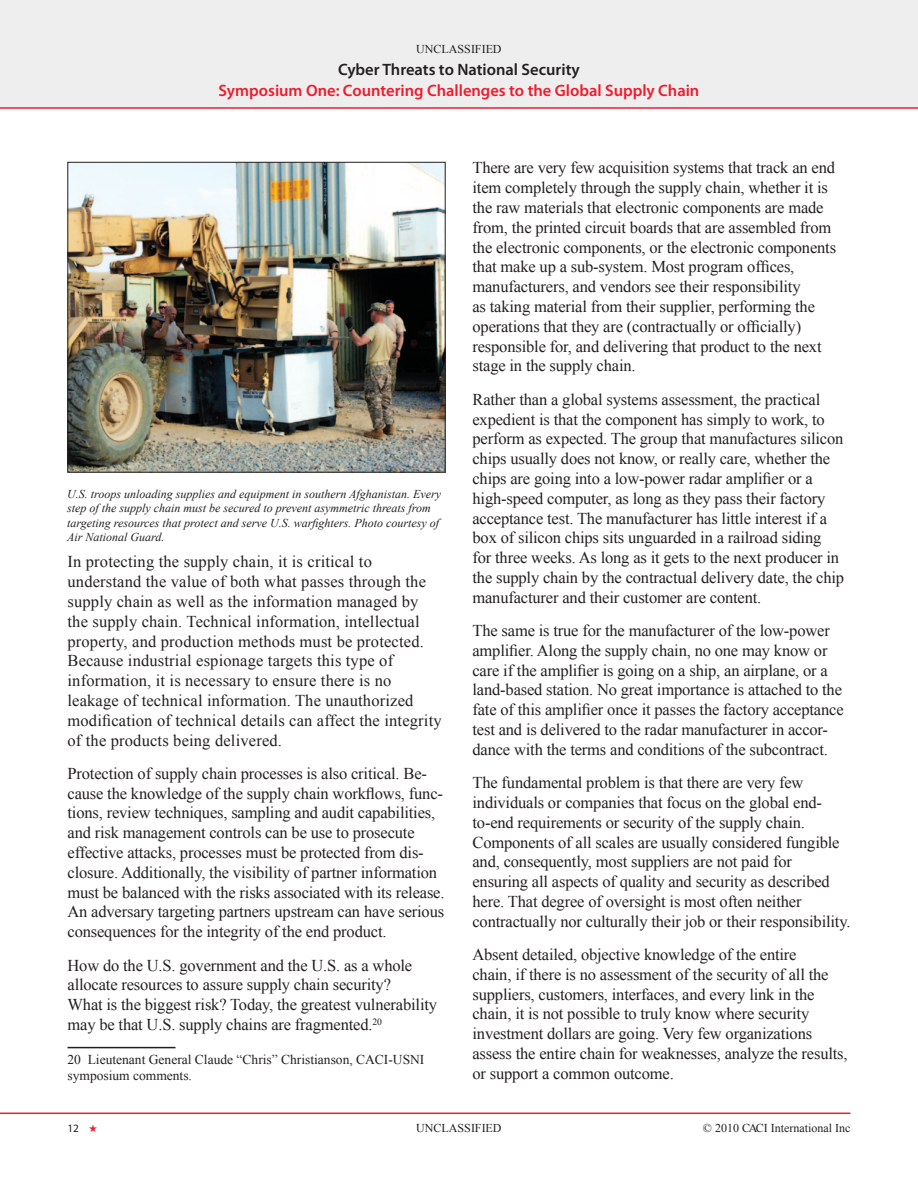
<style>
.page{position:relative;width:918px;height:1188px;background:#fff}
.page>*{position:absolute;margin:0;border:0;box-sizing:border-box;transform-origin:0 0}
.t1{font:16.5px/19.8px "Times New Roman";letter-spacing:-.01em;color:#231f20}
.t2{font:16.5px/19.8px "Times New Roman";letter-spacing:.01em;color:#231f20}
.t3{font:600 16.5px "Myriad Pro";color:#ee1b2c}
.t4{font:600 16.5px "Myriad Pro";color:#231f20}
.t5{font:13.5px/16.2px "Times New Roman";color:#231f20}
.t6{font:italic 12px/14.4px "Times New Roman";color:#231f20}
.t7{font:12px "Times New Roman";color:#231f20}
.t8{font:11.25px "Myriad Pro";color:#231f20}
.s1{color:#ee1b2c}
</style>
<div class="page">
<div style="left:0;top:0;width:918px;height:107px;background:#eeeeef"></div>
<hr style="left:0;top:1113px;width:850px;height:1px;background:#ee1b2c">
<hr style="left:0;top:107px;width:918px;height:2px;background:#ee1b2c">
<hr style="left:68px;top:1047px;width:108px;height:1px;background:#231f20">
<img style="left:69px;top:164px;width:374px;height:307px">
<div style="left:67px;top:162px;width:378px;height:311px;border:1px solid #231f20"></div>
<p class="t7" style="left:416px;top:40px;width:87px">UNCLASSIFIED</p>
<p class="t4" style="left:338px;top:59px;width:243px">Cyber Threats to National Security</p>
<p class="t3" style="left:219px;top:80px;width:482px">Symposium One: Countering Challenges to the Global Supply Chain</p>
<p class="t6" style="left:67px;top:486px;width:375px">U.S. troops unloading supplies and equipment in southern Afghanistan. Every step of the supply chain must be secured to prevent asymmetric threats from targeting resources that protect and serve U.S. warfighters. Photo courtesy of Air National Guard.</p>
<p class="t2" style="left:68px;top:552px;width:376px">In protecting the supply chain, it is critical to understand the value of both what passes through the supply chain as well as the information managed by the supply chain. Technical information, intellectual property, and production methods must be protected.<br>Because industrial espionage targets this type of information, it is necessary to ensure there is no leakage of technical information. The unauthorized modification of technical details can affect the integrity of the products being delivered.</p>
<p class="t1" style="left:68px;top:763px;width:379px">Protection of supply chain processes is also critical. Be&shy;cause the knowledge of the supply chain workflows, func&shy;tions, review techniques, sampling and audit capabilities, and risk management controls can be use to prosecute effective attacks, processes must be protected from dis&shy;closure. Additionally, the visibility of partner information must be balanced with the risks associated with its release.<br>An adversary targeting partners upstream can have serious consequences for the integrity of the end product.</p>
<p class="t1" style="left:68px;top:955px;width:371px">How do the U.S. government and the U.S. as a whole allocate resources to assure supply chain security?<br>What is the biggest risk? Today, the greatest vulnerability may be that U.S. supply chains are fragmented.<sup>20</sup></p>
<p class="t5" style="left:68px;top:1051px;width:358px">20 Lieutenant General Claude “Chris” Christianson, CACI-USNI symposium comments.</p>
<p class="t1" style="left:472px;top:158px;width:365px">There are very few acquisition systems that track an end item completely through the supply chain, whether it is the raw materials that electronic components are made from, the printed circuit boards that are assembled from the electronic components, or the electronic components that make up a sub-system. Most program offices, manufacturers, and vendors see their responsibility<br>as taking material from their supplier, performing the operations that they are (contractually or officially) responsible for, and delivering that product to the next stage in the supply chain.</p>
<p class="t1" style="left:472px;top:389px;width:373px">Rather than a global systems assessment, the practical expedient is that the component has simply to work, to perform as expected. The group that manufactures silicon chips usually does not know, or really care, whether the chips are going into a low-power radar amplifier or a high-speed computer, as long as they pass their factory acceptance test. The manufacturer has little interest if a box of silicon chips sits unguarded in a railroad siding for three weeks. As long as it gets to the next producer in the supply chain by the contractual delivery date, the chip manufacturer and their customer are content.</p>
<p class="t1" style="left:472px;top:620px;width:373px">The same is true for the manufacturer of the low-power amplifier. Along the supply chain, no one may know or care if the amplifier is going on a ship, an airplane, or a land-based station. No great importance is attached to the fate of this amplifier once it passes the factory acceptance test and is delivered to the radar manufacturer in accor&shy;dance with the terms and conditions of the subcontract.</p>
<p class="t1" style="left:472px;top:772px;width:380px">The fundamental problem is that there are very few individuals or companies that focus on the global end&shy;to-end requirements or security of the supply chain.<br>Components of all scales are usually considered fungible and, consequently, most suppliers are not paid for ensuring all aspects of quality and security as described here. That degree of oversight is most often neither contractually nor culturally their job or their responsibility.</p>
<p class="t1" style="left:472px;top:944px;width:377px">Absent detailed, objective knowledge of the entire<br>chain, if there is no assessment of the security of all the suppliers, customers, interfaces, and every link in the chain, it is not possible to truly know where security investment dollars are going. Very few organizations assess the entire chain for weaknesses, analyze the results, or support a common outcome.</p>
<p class="t8" style="left:68px;top:1121px;width:32px">12 <span class="s1">★</span></p>
<p class="t7" style="left:416px;top:1120px;width:87px">UNCLASSIFIED</p>
<p class="t7" style="left:703px;top:1120px;width:149px">© 2010 CACI International Inc</p>
</div>
